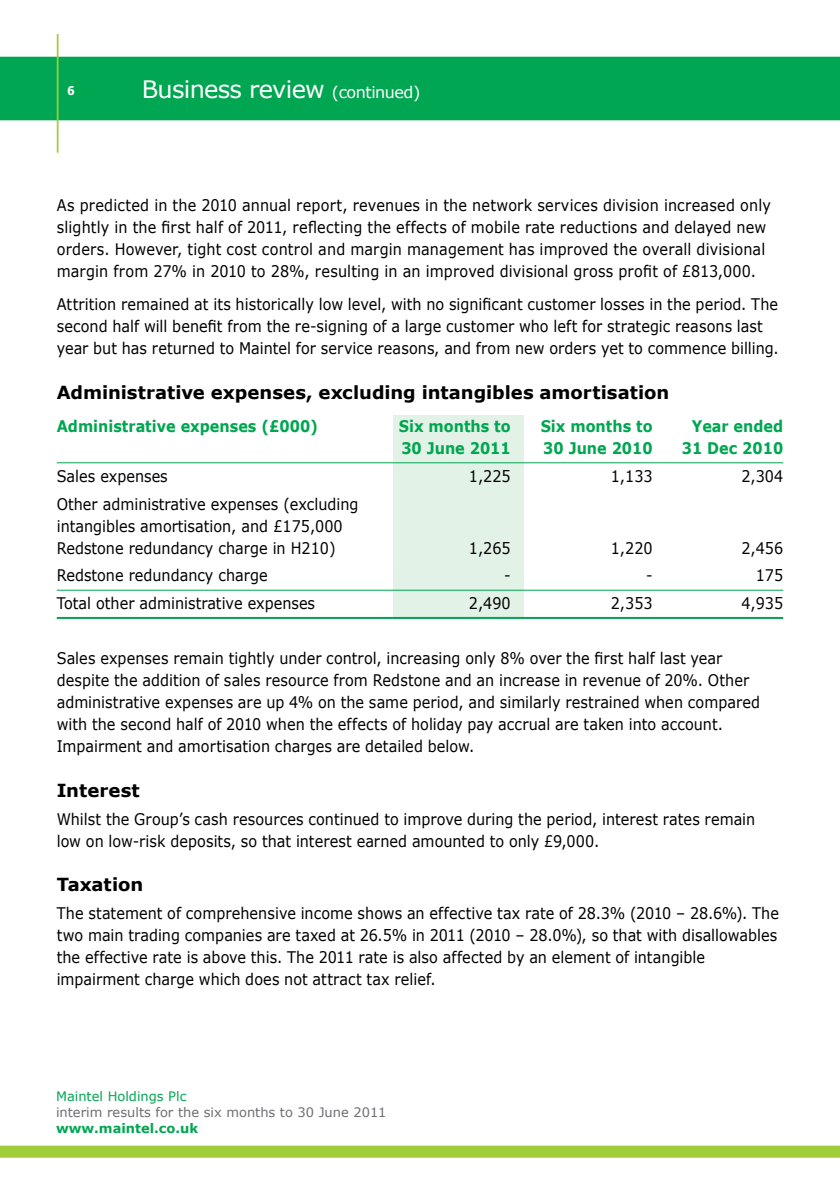
<style>
.page{position:relative;width:840px;height:1191px;background:#fff}
.page>*{position:absolute;margin:0;border:0;box-sizing:border-box;transform-origin:0 0}
.head_in_gray_banner{font:24px "Verdana";letter-spacing:-.03em;color:#fff}
.R_A_Xheads{font:700 18px "Verdana";color:#000}
.case_study_text{font:16px/22px "Verdana";letter-spacing:.005em;color:#000;scale:.9 1}
.table_text{font:16px/22px "Verdana";color:#000;scale:.9 1}
.table_text-2{font:700 16px "Verdana";color:#00a651;scale:.9 1}
.t1{font:13px "Verdana";color:#6d6e71}
.t2{font:13px "Verdana";color:#00a651}
.t3{font:700 13px "Verdana";color:#00a651}
.t4{font:700 12.2px "Verdana";color:#fff;scale:.9 1}
.s1{font-size:16px}
</style>
<div class="page">
<div style="left:0;top:57px;width:839px;height:63px;background:#00a651"></div>
<svg style="left:839px;top:57px;width:1px;height:63px"></svg>
<svg style="left:0;top:1145px;width:839px;height:12px;background:#a5cf44"></svg>
<hr style="left:57px;top:34px;width:1px;height:119px;background:#a1cd3a">
<div style="left:393px;top:415px;width:130px;height:203px;background:#e3f2e7"></div>
<hr style="left:57px;top:617px;width:725px;height:2px;background:#00a651">
<hr style="left:57px;top:589px;width:725px;height:1px;background:#00a651">
<hr style="left:57px;top:462px;width:725px;height:1px;background:#00a651">
<p class="t4" style="left:67px;top:83px;width:10px">6</p>
<p class="head_in_gray_banner" style="left:142px;top:74px;width:280px">Business review <span class="s1">(continued)</span></p>
<p class="case_study_text" style="left:57px;top:193px;width:794px">As predicted in the 2010 annual report, revenues in the network services division increased only slightly in the first half of 2011, reflecting the effects of mobile rate reductions and delayed new orders. However, tight cost control and margin management has improved the overall divisional margin from 27% in 2010 to 28%, resulting in an improved divisional gross profit of £813,000.</p>
<p class="case_study_text" style="left:57px;top:293px;width:803px">Attrition remained at its historically low level, with no significant customer losses in the period. The second half will benefit from the re-signing of a large customer who left for strategic reasons last year but has returned to Maintel for service reasons, and from new orders yet to commence billing.</p>
<p class="R_A_Xheads" style="left:57px;top:381px;width:613px">Administrative expenses, excluding intangibles amortisation</p>
<p class="table_text-2" style="left:57px;top:416px;width:292px">Administrative expenses (£000)</p>
<p class="table_text-2" style="left:398px;top:416px;width:126px">Six months to</p>
<p class="table_text-2" style="left:540px;top:416px;width:126px">Six months to</p>
<p class="table_text-2" style="left:691px;top:416px;width:103px">Year ended</p>
<p class="table_text-2" style="left:401px;top:438px;width:123px">30 June 2011</p>
<p class="table_text-2" style="left:543px;top:438px;width:123px">30 June 2010</p>
<p class="table_text-2" style="left:681px;top:438px;width:114px">31 Dec 2010</p>
<p class="table_text" style="left:57px;top:464px;width:125px">Sales expenses</p>
<p class="table_text" style="left:468px;top:464px;width:48px">1,225</p>
<p class="table_text" style="left:610px;top:464px;width:48px">1,133</p>
<p class="table_text" style="left:741px;top:464px;width:48px">2,304</p>
<p class="table_text" style="left:57px;top:492px;width:336px">Other administrative expenses (excluding intangibles amortisation, and £175,000<br>Redstone redundancy charge in H210)</p>
<p class="table_text" style="left:468px;top:536px;width:48px">1,265</p>
<p class="table_text" style="left:610px;top:536px;width:48px">1,220</p>
<p class="table_text" style="left:741px;top:536px;width:48px">2,456</p>
<p class="table_text" style="left:57px;top:564px;width:236px">Redstone redundancy charge</p>
<p class="table_text" style="left:504px;top:564px;width:9px">-</p>
<p class="table_text" style="left:645px;top:564px;width:9px">-</p>
<p class="table_text" style="left:755px;top:564px;width:32px">175</p>
<p class="table_text" style="left:57px;top:591px;width:288px">Total other administrative expenses</p>
<p class="table_text" style="left:468px;top:591px;width:48px">2,490</p>
<p class="table_text" style="left:610px;top:591px;width:48px">2,353</p>
<p class="table_text" style="left:741px;top:591px;width:48px">4,935</p>
<p class="case_study_text" style="left:57px;top:647px;width:782px">Sales expenses remain tightly under control, increasing only 8% over the first half last year despite the addition of sales resource from Redstone and an increase in revenue of 20%. Other administrative expenses are up 4% on the same period, and similarly restrained when compared with the second half of 2010 when the effects of holiday pay accrual are taken into account.<br>Impairment and amortisation charges are detailed below.</p>
<p class="R_A_Xheads" style="left:57px;top:779px;width:84px">Interest</p>
<p class="case_study_text" style="left:57px;top:807px;width:777px">Whilst the Group’s cash resources continued to improve during the period, interest rates remain low on low-risk deposits, so that interest earned amounted to only £9,000.</p>
<p class="R_A_Xheads" style="left:57px;top:873px;width:88px">Taxation</p>
<p class="case_study_text" style="left:57px;top:901px;width:803px">The statement of comprehensive income shows an effective tax rate of 28.3% (2010 – 28.6%). The two main trading companies are taxed at 26.5% in 2011 (2010 – 28.0%), so that with disallowables the effective rate is above this. The 2011 rate is also affected by an element of intangible impairment charge which does not attract tax relief.</p>
<p class="t2" style="left:56px;top:1088px;width:132px">Maintel Holdings Plc</p>
<p class="t1" style="left:56px;top:1104px;width:332px">interim results for the six months to 30 June 2011</p>
<p class="t3" style="left:56px;top:1120px;width:143px">www.maintel.co.uk</p>
</div>
